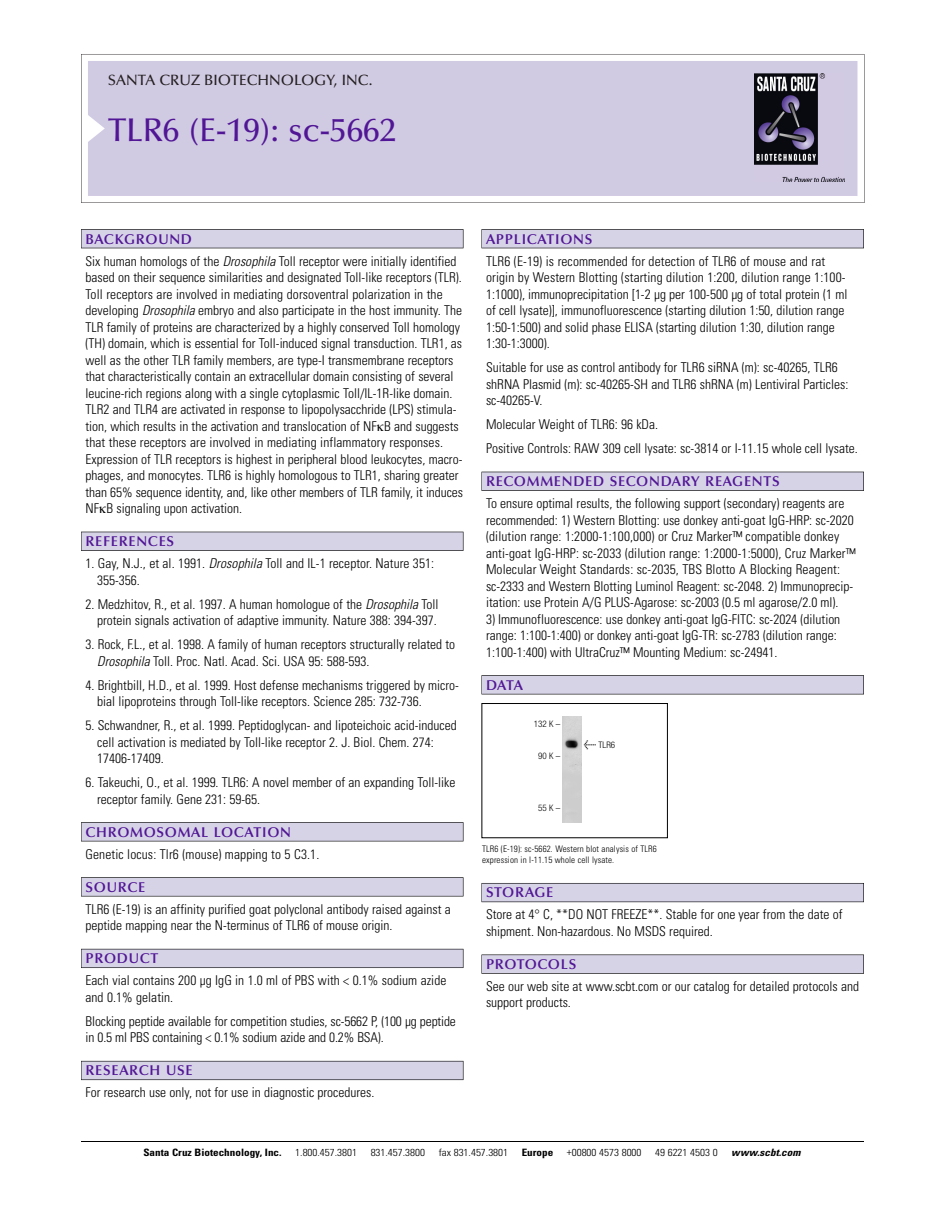
<style>
.page{position:relative;width:945px;height:1215px;background:#fff}
.page>*{position:absolute;margin:0;border:0;box-sizing:border-box;transform-origin:0 0}
.t1{font:500 33px "Optima";color:#511695}
.t2{font:500 15px "Optima";color:#231f20}
.t3{font:600 14.25px "Optima";letter-spacing:.05em;color:#511695}
.t4{font:300 condensed 13.5px/16.5px "Univers";color:#000}
.t5{font:300 condensed 10.2px "Univers";color:#000;scale:1.1 1}
.t6{font:700 condensed 10.2px "Univers";color:#000;scale:1.1 1}
.t7{font:italic 700 condensed 10.2px "Univers";letter-spacing:.005em;color:#000;scale:1.1 1}
.t8{font:300 condensed 9px/10.5px "Univers";letter-spacing:.015em;color:#000}
.t9{font:300 condensed 9px "Helvetica Neue";color:#000}
.s1{font-style:italic}
.s2{font-family:"Meta Plus";font-weight:400;font-stretch:normal;font-size:10.5px}
</style>
<div class="page">
<svg style="left:81px;top:54px;width:783px;height:149px"></svg>
<div style="left:88px;top:61px;width:769px;height:135px;background:#d1cae3"></div>
<img style="left:755px;top:74px;width:90px;height:108px">
<div style="left:81px;top:229px;width:382px;height:19px;background:#525156"></div>
<div style="left:81px;top:230px;width:382px;height:18px;background:#d7d3e7"></div>
<div style="left:81px;top:532px;width:382px;height:19px;background:#515055"></div>
<div style="left:81px;top:532px;width:382px;height:18px;background:#d7d3e7"></div>
<div style="left:81px;top:822px;width:382px;height:19px;background:#545357"></div>
<div style="left:81px;top:823px;width:382px;height:18px;background:#d7d3e7"></div>
<div style="left:81px;top:877px;width:382px;height:19px;background:#575759"></div>
<div style="left:81px;top:878px;width:382px;height:18px;background:#d7d3e7"></div>
<div style="left:81px;top:949px;width:382px;height:19px;background:#5b5a62"></div>
<div style="left:81px;top:949px;width:382px;height:18px;background:#d7d3e7"></div>
<div style="left:81px;top:1061px;width:382px;height:19px;background:#66646e"></div>
<div style="left:81px;top:1061px;width:382px;height:18px;background:#d7d3e7"></div>
<div style="left:482px;top:229px;width:382px;height:19px;background:#525156"></div>
<div style="left:482px;top:230px;width:381px;height:18px;background:#d7d3e7"></div>
<div style="left:482px;top:472px;width:382px;height:19px;background:#515055"></div>
<div style="left:482px;top:472px;width:381px;height:18px;background:#d7d3e7"></div>
<div style="left:482px;top:675px;width:382px;height:19px;background:#545357"></div>
<div style="left:482px;top:676px;width:381px;height:18px;background:#d7d3e7"></div>
<div style="left:482px;top:883px;width:382px;height:19px;background:#5b5961"></div>
<div style="left:482px;top:884px;width:381px;height:18px;background:#d7d3e7"></div>
<div style="left:482px;top:955px;width:382px;height:19px;background:#575759"></div>
<div style="left:482px;top:955px;width:381px;height:18px;background:#d7d3e7"></div>
<hr style="left:81px;top:1141px;width:783px;height:1px;background:#000">
<div style="left:482px;top:703px;width:186px;height:135px;border:1px solid #000"></div>
<img style="left:563px;top:716px;width:19px;height:106px">
<p class="t2" style="left:108px;top:74px;width:266px">SANTA CRUZ BIOTECHNOLOGY, INC.</p>
<h1 class="t1" style="left:108px;top:117px;width:290px">TLR6 (E-19): sc-5662</h1>
<p class="t3" style="left:86px;top:233px;width:108px">BACKGROUND</p>
<p class="t4" style="left:86px;top:254px;width:379px">Six human homologs of the <span class="s1">Drosophila</span> Toll receptor were initially identified based on their sequence similarities and designated Toll-like receptors (TLR).<br>Toll receptors are involved in mediating dorsoventral polarization in the developing <span class="s1">Drosophila</span> embryo and also participate in the host immunity. The TLR family of proteins are characterized by a highly conserved Toll homology (TH) domain, which is essential for Toll-induced signal transduction. TLR1, as well as the other TLR family members, are type-I transmembrane receptors that characteristically contain an extracellular domain consisting of several leucine-rich regions along with a single cytoplasmic Toll/IL-1R-like domain.<br>TLR2 and TLR4 are activated in response to lipopolysacchride (LPS) stimula&shy;tion, which results in the activation and translocation of NF B and suggests that these receptors are involved in mediating inflammatory responses.<br>Expression of TLR receptors is highest in peripheral blood leukocytes, macro&shy;phages, and monocytes. TLR6 is highly homologous to TLR1, sharing greater than 65% sequence identity, and, like other members of TLR family, it induces NF B signaling upon activation.</p>
<p class="t3" style="left:86px;top:536px;width:90px">REFERENCES</p>
<p class="t4" style="left:97px;top:556px;width:338px;text-indent:-12px">1. Gay, N.J., et al. 1991. <span class="s1">Drosophila</span> Toll and IL-1 receptor. Nature 351:<br>355-356.</p>
<p class="t4" style="left:86px;top:597px;width:354px;text-align:right">2. Medzhitov, R., et al. 1997. A human homologue of the <span class="s1">Drosophila</span> Toll protein signals activation of adaptive immunity. Nature 388: 394-397.</p>
<p class="t4" style="left:97px;top:637px;width:360px;text-indent:-12px">3. Rock, F.L., et al. 1998. A family of human receptors structurally related to<br><span class="s1">Drosophila</span> Toll. Proc. Natl. Acad. Sci. USA 95: 588-593.</p>
<p class="t4" style="left:97px;top:678px;width:363px;text-indent:-12px">4. Brightbill, H.D., et al. 1999. Host defense mechanisms triggered by micro&shy;bial lipoproteins through Toll-like receptors. Science 285: 732-736.</p>
<p class="t4" style="left:97px;top:718px;width:361px;text-indent:-12px">5. Schwandner, R., et al. 1999. Peptidoglycan- and lipoteichoic acid-induced cell activation is mediated by Toll-like receptor 2. J. Biol. Chem. 274:<br>17406-17409.</p>
<p class="t4" style="left:97px;top:775px;width:360px;text-indent:-12px">6. Takeuchi, O., et al. 1999. TLR6: A novel member of an expanding Toll-like receptor family. Gene 231: 59-65.</p>
<p class="t3" style="left:86px;top:826px;width:207px">CHROMOSOMAL LOCATION</p>
<p class="t4" style="left:86px;top:847px;width:235px">Genetic locus: Tlr6 (mouse) mapping to 5 C3.1.</p>
<p class="t3" style="left:86px;top:881px;width:61px">SOURCE</p>
<p class="t4" style="left:86px;top:902px;width:367px">TLR6 (E-19) is an affinity purified goat polyclonal antibody raised against a peptide mapping near the N-terminus of TLR6 of mouse origin.</p>
<p class="t3" style="left:86px;top:953px;width:74px">PRODUCT</p>
<p class="t4" style="left:86px;top:973px;width:362px">Each vial contains 200 µg IgG in 1.0 ml of PBS with &lt; 0.1% sodium azide and 0.1% gelatin.</p>
<p class="t4" style="left:86px;top:1014px;width:372px">Blocking peptide available for competition studies, sc-5662 P, (100 µg peptide in 0.5 ml PBS containing &lt; 0.1% sodium azide and 0.2% BSA).</p>
<p class="t3" style="left:86px;top:1065px;width:109px">RESEARCH USE</p>
<p class="t4" style="left:86px;top:1085px;width:290px">For research use only, not for use in diagnostic procedures.</p>
<p class="t3" style="left:486px;top:233px;width:108px">APPLICATIONS</p>
<p class="t4" style="left:486px;top:254px;width:363px">TLR6 (E-19) is recommended for detection of TLR6 of mouse and rat origin by Western Blotting (starting dilution 1:200, dilution range 1:100- 1:1000), immunoprecipitation [1-2 µg per 100-500 µg of total protein (1 ml of cell lysate)], immunofluorescence (starting dilution 1:50, dilution range 1:50-1:500) and solid phase ELISA (starting dilution 1:30, dilution range 1:30-1:3000).</p>
<p class="t4" style="left:486px;top:360px;width:364px">Suitable for use as control antibody for TLR6 siRNA (m): sc-40265, TLR6 shRNA Plasmid (m): sc-40265-SH and TLR6 shRNA (m) Lentiviral Particles: sc-40265-V.</p>
<p class="t4" style="left:486px;top:413px;width:373px;line-height:24px">Molecular Weight of TLR6: 96 kDa.<br>Positive Controls: RAW 309 cell lysate: sc-3814 or I-11.15 whole cell lysate.</p>
<p class="t3" style="left:486px;top:476px;width:295px">RECOMMENDED SECONDARY REAGENTS</p>
<p class="t4" style="left:486px;top:496px;width:371px">To ensure optimal results, the following support (secondary) reagents are recommended: 1) Western Blotting: use donkey anti-goat IgG-HRP: sc-2020 (dilution range: 1:2000-1:100,000) or Cruz Marker™ compatible donkey anti-goat IgG-HRP: sc-2033 (dilution range: 1:2000-1:5000), Cruz Marker™ Molecular Weight Standards: sc-2035, TBS Blotto A Blocking Reagent: sc-2333 and Western Blotting Luminol Reagent: sc-2048. 2) Immunoprecip&shy;itation: use Protein A/G PLUS-Agarose: sc-2003 (0.5 ml agarose/2.0 ml).</p>
<p class="t4" style="left:486px;top:612px;width:356px">3) Immunofluorescence: use donkey anti-goat IgG-FITC: sc-2024 (dilution range: 1:100-1:400) or donkey anti-goat IgG-TR: sc-2783 (dilution range:<br>1:100-1:400) with UltraCruz™ Mounting Medium: sc-24941.</p>
<p class="t3" style="left:486px;top:679px;width:39px">DATA</p>
<p class="t9" style="left:534px;top:721px;width:28px">132 K –</p>
<p class="t9" style="left:538px;top:752px;width:24px">90K–</p>
<p class="t9" style="left:538px;top:805px;width:24px">55K–</p>
<p class="t9" style="left:584px;top:741px;width:33px"><span class="s2">&lt;</span> TLR6</p>
<p class="t8" style="left:482px;top:845px;width:176px">TLR6 (E-19): sc-5662. Western blot analysis of TLR6 expression in I-11.15 whole cell lysate.</p>
<p class="t3" style="left:486px;top:887px;width:69px">STORAGE</p>
<p class="t4" style="left:486px;top:908px;width:358px">Store at 4° C, **DO NOT FREEZE**. Stable for one year from the date of shipment. Non-hazardous. No MSDS required.</p>
<p class="t3" style="left:486px;top:958px;width:92px">PROTOCOLS</p>
<p class="t4" style="left:486px;top:979px;width:375px">See our web site at www.scbt.com or our catalog for detailed protocols and support products.</p>
<p class="t6" style="left:143px;top:1148px;width:127px">Santa Cruz Biotechnology, Inc.</p>
<p class="t5" style="left:295px;top:1148px;width:58px">1.800.457.3801</p>
<p class="t5" style="left:371px;top:1148px;width:51px">831.457.3800</p>
<p class="t5" style="left:439px;top:1148px;width:65px">fax 831.457.3801</p>
<p class="t6" style="left:522px;top:1148px;width:30px">Europe</p>
<p class="t5" style="left:567px;top:1148px;width:69px">+00800 4573 8000</p>
<p class="t5" style="left:655px;top:1148px;width:58px">49 6221 4503 0</p>
<p class="t7" style="left:731px;top:1148px;width:64px">www.scbt.com</p>
</div>
